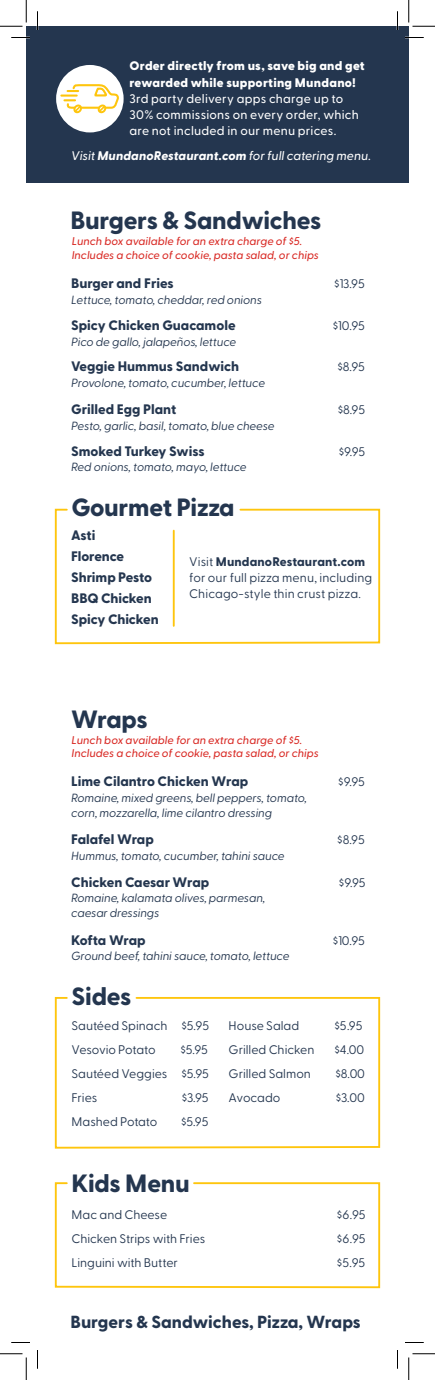
<style>
.page{position:relative;width:435px;height:1380px;background:#fff}
.page>*{position:absolute;margin:0;border:0;box-sizing:border-box;transform-origin:0 0}
.t1{font:800 25px "Greycliff CF";letter-spacing:-.01em;color:#24364f}
.t2{font:800 17.5px "Greycliff CF";color:#24364f}
.t3{font:800 13.75px "Greycliff CF";color:#24364f}
.t4{font:12.5px/16.2px "Greycliff CF";letter-spacing:-.005em;color:#24364f}
.t5{font:500 12.5px/16.2px "Greycliff CF";letter-spacing:.02em;color:#fff}
.t6{font:italic 500 12.5px "Greycliff CF";letter-spacing:-.005em;color:#fff}
.t7{font:italic 11.88px/15px "Greycliff CF";letter-spacing:-.01em;color:#24364f}
.t8{font:italic 500 11.25px/13.5px "Greycliff CF";color:#d92b26}
.s1{font-weight:800}
</style>
<div class="page">
<div style="left:26px;top:26px;width:383px;height:157px;background:#24364f"></div>
<div style="left:56px;top:65px;width:68px;height:67px;background:#fff;border-radius:50%"></div>
<svg style="left:61px;top:83px;width:59px;height:31px"></svg>
<svg style="left:54px;top:508px;width:327px;height:137px"></svg>
<svg style="left:54px;top:997px;width:327px;height:152px"></svg>
<svg style="left:54px;top:1182px;width:327px;height:107px"></svg>
<svg style="left:11px;top:37px;width:19px;height:1px"></svg>
<svg style="left:405px;top:37px;width:19px;height:1px"></svg>
<svg style="left:11px;top:1342px;width:19px;height:1px"></svg>
<svg style="left:405px;top:1342px;width:19px;height:1px"></svg>
<svg style="left:37px;top:11px;width:1px;height:19px"></svg>
<svg style="left:37px;top:1350px;width:1px;height:19px"></svg>
<svg style="left:397px;top:11px;width:1px;height:19px"></svg>
<svg style="left:397px;top:1350px;width:1px;height:19px"></svg>
<svg style="left:0;top:0;width:27px;height:27px"></svg>
<svg style="left:0;top:1354px;width:27px;height:26px"></svg>
<svg style="left:409px;top:0;width:26px;height:27px"></svg>
<svg style="left:409px;top:1354px;width:26px;height:26px"></svg>
<p class="t5" style="left:129px;top:58px;width:237px"><span class="s1">Order directly from us, save big and get rewarded while supporting Mundano!<br></span>3rd party delivery apps charge up to 30% commissions on every order, which are not included in our menu prices.</p>
<p class="t6" style="left:71px;top:149px;width:301px">Visit <span class="s1">MundanoRestaurant.com</span> for full catering menu.</p>
<p class="t1" style="left:71px;top:205px;width:252px">Burgers &amp; Sandwiches</p>
<p class="t8" style="left:72px;top:235px;width:249px">Lunch box available for an extra charge of $5.<br>Includes a choice of cookie, pasta salad, or chips</p>
<p class="t3" style="left:71px;top:275px;width:104px">Burger and Fries</p>
<p class="t4" style="left:334px;top:276px;width:32px">$13.95</p>
<p class="t7" style="left:71px;top:293px;width:192px">Lettuce, tomato, cheddar, red onions</p>
<p class="t3" style="left:71px;top:317px;width:166px">Spicy Chicken Guacamole</p>
<p class="t4" style="left:333px;top:317px;width:34px">$10.95</p>
<p class="t7" style="left:71px;top:334px;width:167px">Pico de gallo, jalapeños, lettuce</p>
<p class="t3" style="left:71px;top:358px;width:170px">Veggie Hummus Sandwich</p>
<p class="t4" style="left:337px;top:359px;width:29px">$8.95</p>
<p class="t7" style="left:71px;top:376px;width:196px">Provolone, tomato, cucumber, lettuce</p>
<p class="t3" style="left:71px;top:401px;width:106px">Grilled Egg Plant</p>
<p class="t4" style="left:338px;top:402px;width:29px">$8.95</p>
<p class="t7" style="left:71px;top:418px;width:205px">Pesto, garlic, basil, tomato, blue cheese</p>
<p class="t3" style="left:71px;top:442px;width:135px">Smoked Turkey Swiss</p>
<p class="t4" style="left:339px;top:443px;width:28px">$9.95</p>
<p class="t7" style="left:71px;top:459px;width:177px">Red onions, tomato, mayo, lettuce</p>
<p class="t1" style="left:72px;top:492px;width:164px">Gourmet Pizza</p>
<p class="t3" style="left:71px;top:527px;width:26px">Asti</p>
<p class="t3" style="left:71px;top:548px;width:55px">Florence</p>
<p class="t3" style="left:71px;top:569px;width:83px">Shrimp Pesto</p>
<p class="t3" style="left:71px;top:590px;width:82px">BBQ Chicken</p>
<p class="t3" style="left:71px;top:611px;width:89px">Spicy Chicken</p>
<p class="t4" style="left:189px;top:553px;width:185px">Visit <span class="s1">MundanoRestaurant.com </span>for our full pizza menu, including<br>Chicago-style thin crust pizza.</p>
<p class="t1" style="left:71px;top:704px;width:78px">Wraps</p>
<p class="t8" style="left:72px;top:733px;width:249px">Lunch box available for an extra charge of $5.<br>Includes a choice of cookie, pasta salad, or chips</p>
<p class="t3" style="left:71px;top:773px;width:179px">Lime Cilantro Chicken Wrap</p>
<p class="t4" style="left:338px;top:774px;width:28px">$9.95</p>
<p class="t7" style="left:71px;top:790px;width:237px">Romaine, mixed greens, bell peppers, tomato, corn, mozzarella, lime cilantro dressing</p>
<p class="t3" style="left:71px;top:831px;width:84px">Falafel Wrap</p>
<p class="t4" style="left:337px;top:831px;width:29px">$8.95</p>
<p class="t7" style="left:71px;top:848px;width:215px">Hummus, tomato, cucumber, tahini sauce</p>
<p class="t3" style="left:71px;top:874px;width:140px">Chicken Caesar Wrap</p>
<p class="t4" style="left:339px;top:875px;width:28px">$9.95</p>
<p class="t7" style="left:71px;top:891px;width:196px">Romaine, kalamata olives, parmesan, caesar dressings</p>
<p class="t3" style="left:71px;top:931px;width:76px">Kofta Wrap</p>
<p class="t4" style="left:333px;top:932px;width:34px">$10.95</p>
<p class="t7" style="left:71px;top:948px;width:220px">Ground beef, tahini sauce, tomato, lettuce</p>
<p class="t1" style="left:72px;top:982px;width:61px">Sides</p>
<p class="t4" style="left:72px;top:1018px;width:139px">Sautéed Spinach $5.95</p>
<p class="t4" style="left:72px;top:1042px;width:86px">Vesovio Potato</p>
<p class="t4" style="left:181px;top:1042px;width:29px">$5.95</p>
<p class="t4" style="left:72px;top:1066px;width:139px">Sautéed Veggies $5.95</p>
<p class="t4" style="left:72px;top:1090px;width:27px">Fries</p>
<p class="t4" style="left:182px;top:1090px;width:28px">$3.95</p>
<p class="t4" style="left:72px;top:1114px;width:87px">Mashed Potato</p>
<p class="t4" style="left:181px;top:1114px;width:29px">$5.95</p>
<p class="t1" style="left:72px;top:1168px;width:120px">Kids Menu</p>
<p class="t4" style="left:229px;top:1018px;width:72px">House Salad</p>
<p class="t4" style="left:335px;top:1018px;width:29px">$5.95</p>
<p class="t4" style="left:229px;top:1042px;width:87px">Grilled Chicken</p>
<p class="t4" style="left:335px;top:1042px;width:31px">$4.00</p>
<p class="t4" style="left:229px;top:1066px;width:84px">Grilled Salmon</p>
<p class="t4" style="left:335px;top:1066px;width:31px">$8.00</p>
<p class="t4" style="left:229px;top:1090px;width:53px">Avocado</p>
<p class="t4" style="left:336px;top:1090px;width:31px">$3.00</p>
<p class="t4" style="left:72px;top:1207px;width:97px">Mac and Cheese</p>
<p class="t4" style="left:337px;top:1207px;width:30px">$6.95</p>
<p class="t4" style="left:72px;top:1231px;width:135px">Chicken Strips with Fries</p>
<p class="t4" style="left:337px;top:1231px;width:30px">$6.95</p>
<p class="t4" style="left:72px;top:1255px;width:108px">Linguini with Butter</p>
<p class="t4" style="left:337px;top:1255px;width:30px">$5.95</p>
<p class="t2" style="left:71px;top:1311px;width:292px">Burgers &amp; Sandwiches, Pizza, Wraps</p>
</div>
